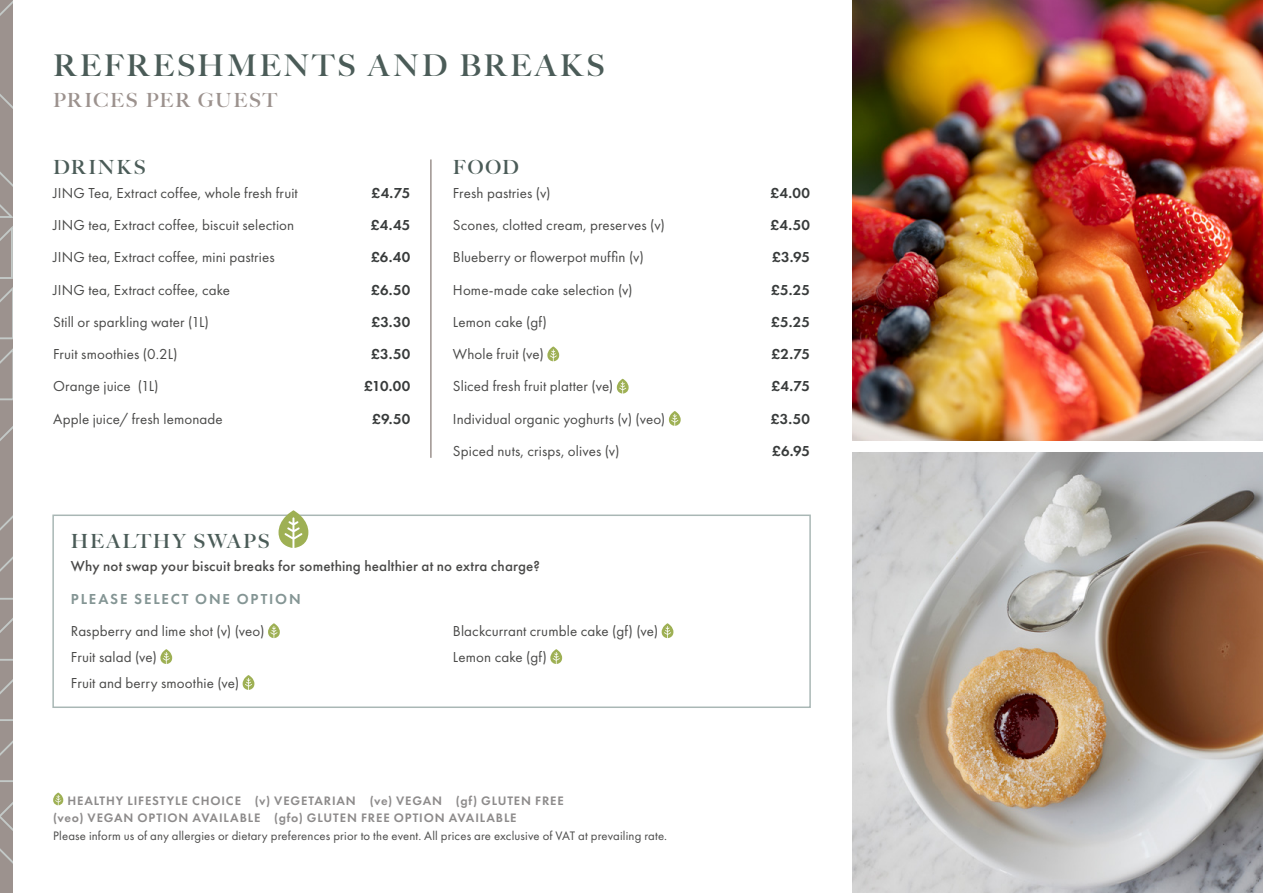
<style>
.page{position:relative;width:1263px;height:893px;background:#fff}
.page>*{position:absolute;margin:0;border:0;box-sizing:border-box;transform-origin:0 0}
.Lv1_Page_Heading{font:700 30px "Big Caslon FB";letter-spacing:.095em;color:#4b5c58}
.Lv1_Subheading{font:700 19.5px "Big Caslon FB";letter-spacing:.1em;color:#4b5c58}
.Lv2_Page_Heading{font:700 19.5px "Big Caslon FB";letter-spacing:.085em;color:#9c928e}
.Body_Copy{font:15px "Futura PT";letter-spacing:.01em;color:#4a4a49}
.Body_Copy_1_space_after{font:15px "Futura PT";letter-spacing:.01em;color:#4a4a49}
.Body_Copy-2{font:600 15px "Futura PT";letter-spacing:.01em;color:#383b3b}
.Body_Copy-3{font:500 15px "Futura PT";letter-spacing:.01em;color:#4a4a49}
.Lv2_Subheading{font:600 15px "Futura PT";letter-spacing:.125em;color:#849594}
.t1{font:600 12.75px/16.5px "Futura PT";letter-spacing:.065em;color:#8d8b8b}
.t2{font:12.75px "Futura PT";letter-spacing:.015em;color:#4a4a49}
</style>
<div class="page">
<svg style="left:53px;top:792px;width:10px;height:13px"></svg>
<svg style="left:547px;top:346px;width:12px;height:15px"></svg>
<svg style="left:617px;top:379px;width:12px;height:15px"></svg>
<svg style="left:669px;top:411px;width:12px;height:15px"></svg>
<hr style="left:430px;top:159px;width:2px;height:299px;background:#9c928e">
<svg style="left:268px;top:623px;width:12px;height:15px"></svg>
<svg style="left:160px;top:649px;width:12px;height:15px"></svg>
<svg style="left:243px;top:675px;width:11px;height:15px"></svg>
<svg style="left:662px;top:623px;width:11px;height:15px"></svg>
<svg style="left:550px;top:649px;width:12px;height:15px"></svg>
<div style="left:52px;top:514px;width:759px;height:194px;border:2px solid #a9b7b5"></div>
<svg style="left:279px;top:510px;width:29px;height:38px"></svg>
<svg style="left:0;top:0;width:13px;height:893px;background:#9f9692"></svg>
<img style="left:853px;top:0;width:410px;height:440px">
<img style="left:853px;top:453px;width:410px;height:440px">
<p class="Lv1_Page_Heading" style="left:53px;top:47px;width:553px">REFRESHMENTS AND BREAKS</p>
<p class="Lv2_Page_Heading" style="left:53px;top:89px;width:226px">PRICES PER GUEST</p>
<p class="Lv1_Subheading" style="left:53px;top:156px;width:94px">DRINKS</p>
<p class="Body_Copy" style="left:53px;top:184px;width:246px">JING Tea, Extract coffee, whole fresh fruit</p>
<p class="Body_Copy-2" style="left:372px;top:183px;width:40px">£4.75</p>
<p class="Body_Copy" style="left:53px;top:216px;width:243px">JING tea, Extract coffee, biscuit selection</p>
<p class="Body_Copy-2" style="left:371px;top:216px;width:41px">£4.45</p>
<p class="Body_Copy" style="left:53px;top:248px;width:223px">JING tea, Extract coffee, mini pastries</p>
<p class="Body_Copy-2" style="left:371px;top:248px;width:41px">£6.40</p>
<p class="Body_Copy" style="left:53px;top:281px;width:178px">JING tea, Extract coffee, cake</p>
<p class="Body_Copy-2" style="left:371px;top:280px;width:41px">£6.50</p>
<p class="Body_Copy" style="left:53px;top:313px;width:157px">Still or sparkling water (1L)</p>
<p class="Body_Copy-2" style="left:371px;top:312px;width:40px">£3.30</p>
<p class="Body_Copy" style="left:53px;top:345px;width:126px">Fruit smoothies (0.2L)</p>
<p class="Body_Copy-2" style="left:371px;top:345px;width:41px">£3.50</p>
<p class="Body_Copy" style="left:53px;top:377px;width:107px">Orange juice (1L)</p>
<p class="Body_Copy-2" style="left:364px;top:377px;width:48px">£10.00</p>
<p class="Body_Copy" style="left:53px;top:410px;width:171px">Apple juice/ fresh lemonade</p>
<p class="Body_Copy-2" style="left:372px;top:409px;width:40px">£9.50</p>
<p class="Lv1_Subheading" style="left:453px;top:156px;width:67px">FOOD</p>
<p class="Body_Copy" style="left:453px;top:184px;width:99px">Fresh pastries (v)</p>
<p class="Body_Copy-2" style="left:771px;top:183px;width:41px">£4.00</p>
<p class="Body_Copy" style="left:453px;top:216px;width:213px">Scones, clotted cream, preserves (v)</p>
<p class="Body_Copy-2" style="left:770px;top:216px;width:41px">£4.50</p>
<p class="Body_Copy" style="left:453px;top:248px;width:192px">Blueberry or flowerpot muffin (v)</p>
<p class="Body_Copy-2" style="left:772px;top:248px;width:39px">£3.95</p>
<p class="Body_Copy" style="left:453px;top:281px;width:181px">Home-made cake selection (v)</p>
<p class="Body_Copy-2" style="left:771px;top:280px;width:40px">£5.25</p>
<p class="Body_Copy" style="left:453px;top:313px;width:95px">Lemon cake (gf)</p>
<p class="Body_Copy-2" style="left:771px;top:312px;width:40px">£5.25</p>
<p class="Body_Copy" style="left:453px;top:345px;width:92px">Whole fruit (ve)</p>
<p class="Body_Copy-2" style="left:771px;top:345px;width:40px">£2.75</p>
<p class="Body_Copy" style="left:453px;top:377px;width:162px">Sliced fresh fruit platter (ve)</p>
<p class="Body_Copy-2" style="left:771px;top:377px;width:40px">£4.75</p>
<p class="Body_Copy" style="left:453px;top:410px;width:214px">Individual organic yoghurts (v) (veo)</p>
<p class="Body_Copy-2" style="left:771px;top:409px;width:41px">£3.50</p>
<p class="Body_Copy" style="left:453px;top:442px;width:168px">Spiced nuts, crisps, olives (v)</p>
<p class="Body_Copy-2" style="left:772px;top:441px;width:39px">£6.95</p>
<p class="Lv1_Subheading" style="left:71px;top:529px;width:200px">HEALTHY SWAPS</p>
<p class="Body_Copy-3" style="left:71px;top:557px;width:470px">Why not swap your biscuit breaks for something healthier at no extra charge?</p>
<p class="Lv2_Subheading" style="left:71px;top:589px;width:231px">PLEASE SELECT ONE OPTION</p>
<p class="Body_Copy_1_space_after" style="left:71px;top:622px;width:195px">Raspberry and lime shot (v) (veo)</p>
<p class="Body_Copy_1_space_after" style="left:71px;top:648px;width:87px">Fruit salad (ve)</p>
<p class="Body_Copy_1_space_after" style="left:71px;top:674px;width:170px">Fruit and berry smoothie (ve)</p>
<p class="Body_Copy_1_space_after" style="left:453px;top:622px;width:207px">Blackcurrant crumble cake (gf) (ve)</p>
<p class="Body_Copy_1_space_after" style="left:453px;top:648px;width:95px">Lemon cake (gf)</p>
<p class="t1" style="left:53px;top:793px;width:512px;text-indent:14px">HEALTHY LIFESTYLE CHOICE (v) VEGETARIAN (ve) VEGAN (gf) GLUTEN FREE (veo) VEGAN OPTION AVAILABLE (gfo) GLUTEN FREE OPTION AVAILABLE</p>
<p class="t2" style="left:53px;top:828px;width:615px">Please inform us of any allergies or dietary preferences prior to the event. All prices are exclusive of VAT at prevailing rate.</p>
</div>
